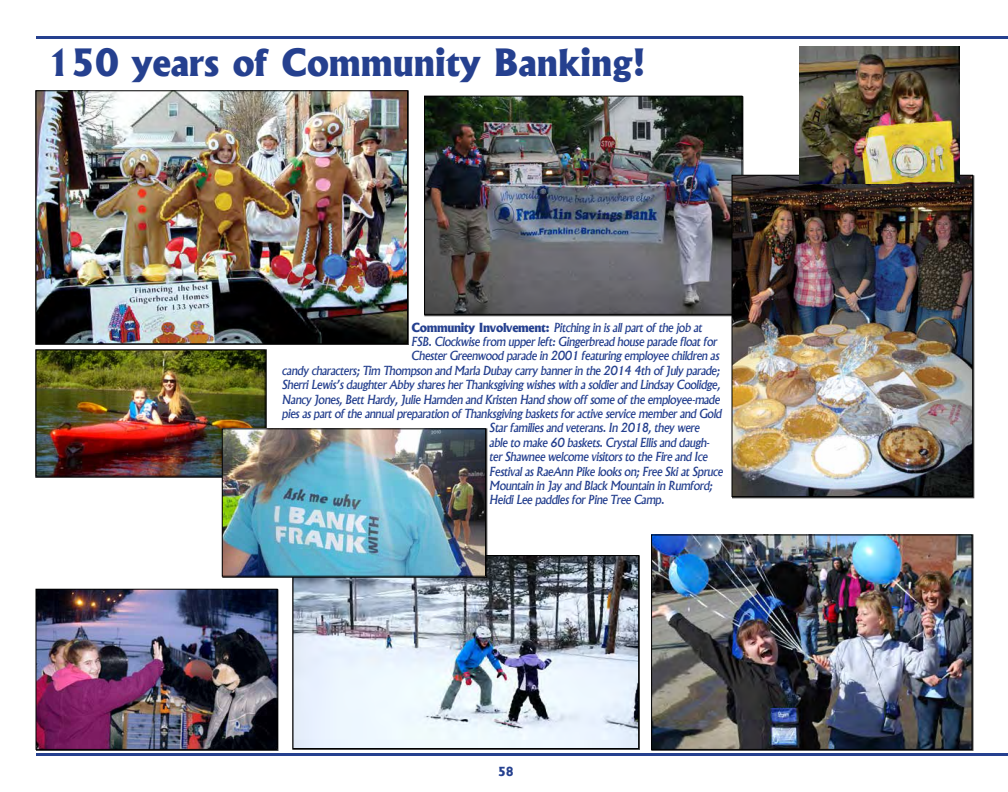
<style>
.page{position:relative;width:1008px;height:792px;background:#fff}
.page>*{position:absolute;margin:0;border:0;box-sizing:border-box;transform-origin:0 0}
.t1{font:800 36px "Albertus";color:#25408f}
.t2{font:italic 500 12px "Albertus";letter-spacing:-.03em;color:#25408f}
.t3{font:800 12px "Albertus";color:#25408f}
.s1{font-weight:800;font-style:normal}
</style>
<div class="page">
<hr style="left:36px;top:753px;width:972px;height:3px;background:#25408f">
<hr style="left:36px;top:36px;width:972px;height:3px;background:#25408f">
<img style="left:294px;top:557px;width:343px;height:190px">
<div style="left:292px;top:555px;width:347px;height:194px;border:1px solid #000"></div>
<img style="left:426px;top:98px;width:315px;height:215px">
<div style="left:424px;top:96px;width:319px;height:219px;border:1px solid #000"></div>
<img style="left:653px;top:536px;width:317px;height:212px">
<div style="left:651px;top:534px;width:321px;height:216px;border:1px solid #000"></div>
<img style="left:38px;top:92px;width:368px;height:250px">
<div style="left:36px;top:90px;width:372px;height:254px;border:1px solid #000"></div>
<img style="left:38px;top:591px;width:238px;height:157px">
<div style="left:36px;top:589px;width:242px;height:161px;border:1px solid #000"></div>
<img style="left:38px;top:352px;width:226px;height:123px">
<div style="left:36px;top:350px;width:230px;height:127px;border:1px solid #000"></div>
<img style="left:224px;top:430px;width:260px;height:145px">
<div style="left:222px;top:428px;width:264px;height:149px;border:1px solid #000"></div>
<img style="left:734px;top:177px;width:237px;height:318px">
<div style="left:732px;top:175px;width:241px;height:322px;border:1px solid #000"></div>
<img style="left:800px;top:47px;width:159px;height:136px">
<h1 class="t1" style="left:48px;top:40px;width:600px">150 years of Community Banking!</h1>
<p class="t2" style="left:412px;top:320px;width:292px"><span class="s1">Community Involvement:</span> Pitching in is all part of the job at</p>
<p class="t2" style="left:412px;top:334px;width:307px">FSB. Clockwise from upper left: Gingerbread house parade float for</p>
<p class="t2" style="left:412px;top:349px;width:309px">Chester Greenwood parade in 2001 featuring employee children as</p>
<p class="t2" style="left:282px;top:363px;width:439px">candy characters; Tim Thompson and Marla Dubay carry banner in the 2014 4th of July parade;</p>
<p class="t2" style="left:282px;top:377px;width:440px">Sherri Lewis’s daughter Abby shares her Thanksgiving wishes with a soldier and Lindsay Coolidge,</p>
<p class="t2" style="left:282px;top:392px;width:440px">Nancy Jones, Bett Hardy, Julie Harnden and Kristen Hand show off some of the employee-made</p>
<p class="t2" style="left:282px;top:406px;width:441px">pies as part of the annual preparation of Thanksgiving baskets for active service member and Gold</p>
<p class="t2" style="left:490px;top:421px;width:212px">Star families and veterans. In 2018, they were</p>
<p class="t2" style="left:490px;top:435px;width:222px">able to make 60 baskets. Crystal Ellis and daugh-</p>
<p class="t2" style="left:490px;top:449px;width:220px">ter Shawnee welcome visitors to the Fire and Ice</p>
<p class="t2" style="left:490px;top:464px;width:235px">Festival as RaeAnn Pike looks on; Free Ski at Spruce</p>
<p class="t2" style="left:490px;top:478px;width:225px">Mountain in Jay and Black Mountain in Rumford;</p>
<p class="t2" style="left:490px;top:493px;width:177px">Heidi Lee paddles for Pine Tree Camp.</p>
<p class="t3" style="left:498px;top:764px;width:17px">58</p>
</div>
